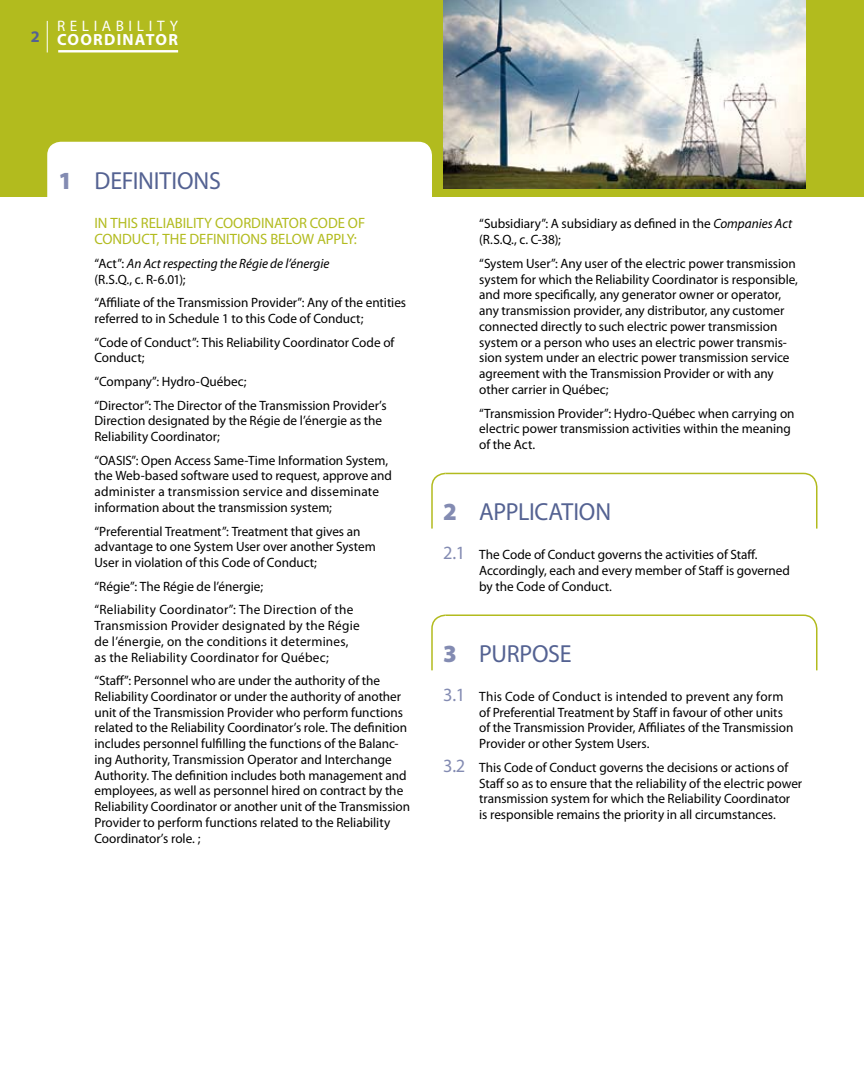
<style>
.page{position:relative;width:864px;height:1080px;background:#fff}
.page>*{position:absolute;margin:0;border:0;box-sizing:border-box;transform-origin:0 0}
.t1{font:24.75px "Myriad Pro";letter-spacing:-.005em;color:#546292}
.t2{font:700 16.2px "Myriad Pro";letter-spacing:.075em;color:#fff}
.t3{font:15.15px "Myriad Pro";letter-spacing:.305em;color:#fff}
.t4{font:15px "Myriad Pro";letter-spacing:-.02em;color:#b2bb1e}
.t5{font:13.5px/15.8px "Myriad Pro";color:#000}
.t6{font:italic 13.5px/15.8px "Myriad Pro";letter-spacing:-.005em;color:#000}
.s1{font-weight:900;color:#838bb2}
.s2{font-style:normal}
.s3{font-style:italic}
.s4{font-size:18.75px;color:#838bb2}
</style>
<div class="page">
<div style="left:0;top:0;width:864px;height:197px;background:#b2bb1e"></div>
<div style="left:47px;top:142px;width:385px;height:78px;background:#fff;border-radius:14px"></div>
<img style="left:443px;top:0;width:363px;height:189px">
<svg style="left:431px;top:472px;width:387px;height:57px"></svg>
<svg style="left:431px;top:614px;width:387px;height:57px"></svg>
<svg style="left:46px;top:20px;width:133px;height:33px"></svg>
<hr style="left:58px;top:50px;width:120px;height:2px;background:#fff">
<hr style="left:47px;top:21px;width:1px;height:31px;background:#fff">
<p class="t3" style="left:57px;top:16px;width:123px">RELIABILITY</p>
<p class="t2" style="left:31px;top:29px;width:149px"><sup>2</sup> COORDINATOR</p>
<h1 class="t1" style="left:58px;top:165px;width:164px"><span class="s1">1</span> DEFINITIONS</h1>
<p class="t4" style="left:94px;top:214px;width:24px">In this</p>
<p class="t4" style="left:141px;top:214px;width:16px">Reliability</p>
<p class="t4" style="left:215px;top:214px;width:18px">Coordinator</p>
<p class="t4" style="left:310px;top:214px;width:18px">Code</p>
<p class="t4" style="left:348px;top:214px;width:10px">of</p>
<p class="t4" style="left:94px;top:230px;width:19px">Cond</p>
<p class="t4" style="left:132px;top:230px;width:40px">uct, the</p>
<p class="t4" style="left:190px;top:230px;width:8px">definitions</p>
<p class="t4" style="left:270px;top:230px;width:10px">below</p>
<p class="t4" style="left:317px;top:230px;width:9px">apply</p>
<p class="t4" style="left:354px;top:230px;width:5px">:</p>
<p class="t6" style="left:94px;top:255px;width:236px"><span class="s2">“Act”:</span> An Act respecting the Régie de l’énergie <span class="s2">(R.S.Q., c. R-6.01);</span></p>
<p class="t5" style="left:94px;top:295px;width:313px">“Affiliate of the Transmission Provider”: Any of the entities referred to in Schedule 1 to this Code of Conduct;</p>
<p class="t5" style="left:94px;top:334px;width:301px">“Code of Conduct”: This Reliability Coordinator Code of<br>Conduct;</p>
<p class="t5" style="left:94px;top:369px;width:294px;line-height:23.7px">“Company”: Hydro-Québec;<br>“Director”: The Director of the Transmission Provider’s</p>
<p class="t5" style="left:94px;top:413px;width:289px">Direction designated by the Régie de l’énergie as the<br>Reliability Coordinator;</p>
<p class="t5" style="left:94px;top:452px;width:299px">“OASIS”: Open Access Same-Time Information System, the Web-based software used to request, approve and administer a transmission service and disseminate information about the transmission system;</p>
<p class="t5" style="left:94px;top:523px;width:283px">“Preferential Treatment”: Treatment that gives an advantage to one System User over another System<br>User in violation of this Code of Conduct;</p>
<p class="t5" style="left:94px;top:574px;width:260px;line-height:23.7px">“Régie”: The Régie de l’énergie;<br>“Reliability Coordinator”: The Direction of the</p>
<p class="t5" style="left:94px;top:617px;width:267px">Transmission Provider designated by the Régie de l’énergie, on the conditions it determines, as the Reliability Coordinator for Québec;</p>
<p class="t5" style="left:94px;top:673px;width:317px">“Staff”: Personnel who are under the authority of the Reliability Coordinator or under the authority of another unit of the Transmission Provider who perform functions related to the Reliability Coordinator’s role. The definition includes personnel fulfilling the functions of the Balanc&shy;ing Authority, Transmission Operator and Interchange Authority. The definition includes both management and employees, as well as personnel hired on contract by the Reliability Coordinator or another unit of the Transmission Provider to perform functions related to the Reliability Coordinator’s role. ;</p>
<p class="t5" style="left:479px;top:216px;width:314px">“Subsidiary”: A subsidiary as defined in the <span class="s3">Companies Act </span>(R.S.Q., c. C-38);</p>
<p class="t5" style="left:479px;top:255px;width:320px">“System User”: Any user of the electric power transmission system for which the Reliability Coordinator is responsible, and more specifically, any generator owner or operator, any transmission provider, any distributor, any customer connected directly to such electric power transmission system or a person who uses an electric power transmis&shy;sion system under an electric power transmission service agreement with the Transmission Provider or with any other carrier in Québec;</p>
<p class="t5" style="left:479px;top:405px;width:317px">“Transmission Provider”: Hydro-Québec when carrying on electric power transmission activities within the meaning of the Act.</p>
<h1 class="t1" style="left:443px;top:496px;width:169px"><span class="s1">2</span> APPLICATION</h1>
<p class="t5" style="left:479px;top:547px;width:312px;text-indent:-36px"><span class="s4">2.1</span> The Code of Conduct governs the activities of Staff.<br>Accordingly, each and every member of Staff is governed by the Code of Conduct.</p>
<h1 class="t1" style="left:443px;top:638px;width:77px"><span class="s1">3</span> purpose</h1>
<p class="t5" style="left:479px;top:688px;width:316px;text-indent:-36px"><span class="s4">3.1</span> This Code of Conduct is intended to prevent any form of Preferential Treatment by Staff in favour of other units of the Transmission Provider, Affiliates of the Transmission Provider or other System Users.</p>
<p class="t5" style="left:479px;top:759px;width:325px;text-indent:-36px"><span class="s4">3.2</span> This Code of Conduct governs the decisions or actions of Staff so as to ensure that the reliability of the electric power transmission system for which the Reliability Coordinator<br>is responsible remains the priority in all circumstances.</p>
</div>
